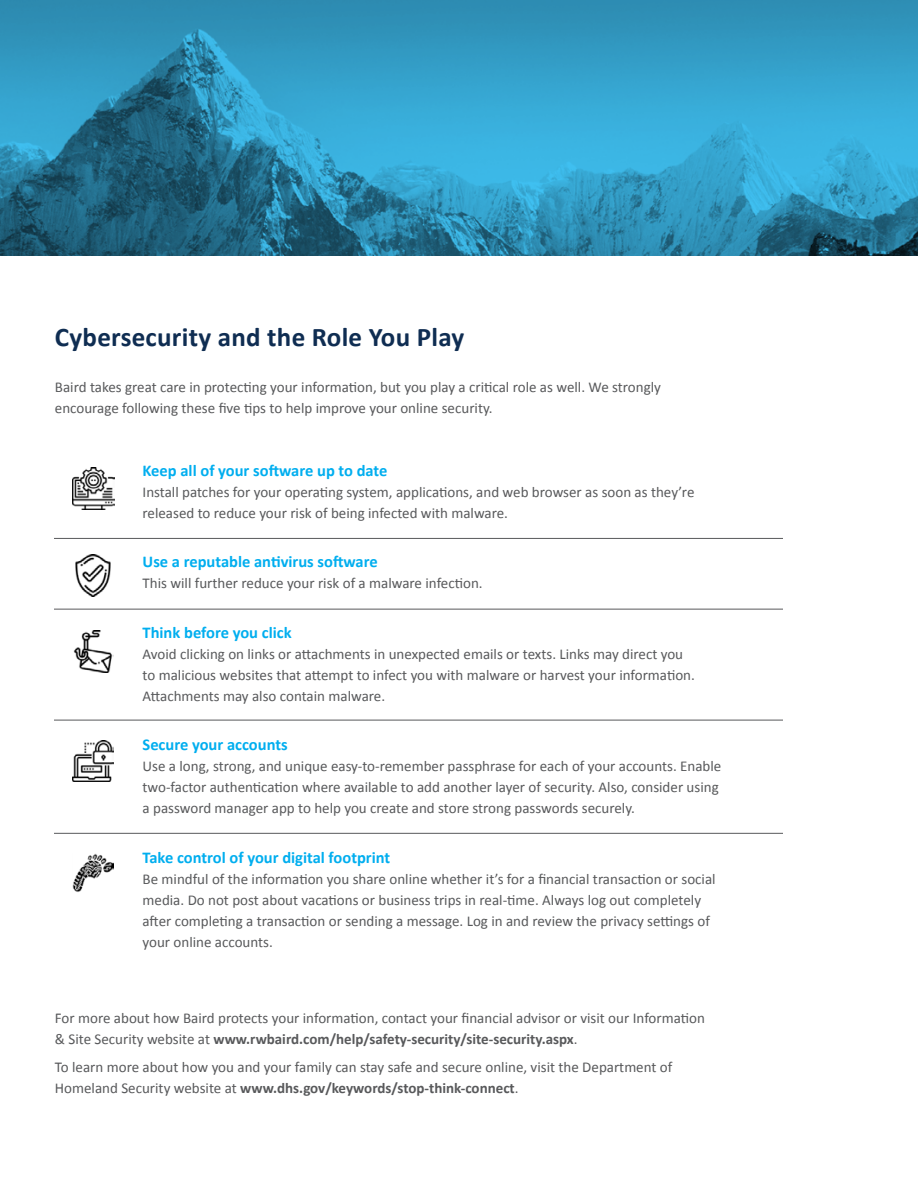
<style>
.page{position:relative;width:918px;height:1188px;background:#fff}
.page>*{position:absolute;margin:0;border:0;box-sizing:border-box;transform-origin:0 0}
.t1{font:700 27px "Calibri";letter-spacing:.01em;color:#0f2d52}
.Body{font:700 16.5px "Calibri";color:#00aeef}
.Body-2{font:15px/21px "Calibri";color:#58595b}
.s1{font-weight:700}
</style>
<div class="page">
<svg style="left:0;top:0;width:918px;height:255px;background:#2f90b7"></svg>
<img style="left:73px;top:468px;width:42px;height:42px">
<img style="left:75px;top:555px;width:36px;height:41px">
<img style="left:73px;top:631px;width:41px;height:42px">
<img style="left:72px;top:740px;width:42px;height:42px">
<img style="left:72px;top:854px;width:42px;height:38px">
<hr style="left:54px;top:538px;width:729px;height:1px;background:#58595b">
<hr style="left:54px;top:609px;width:729px;height:1px;background:#58595b">
<hr style="left:54px;top:720px;width:729px;height:1px;background:#58595b">
<hr style="left:54px;top:833px;width:729px;height:1px;background:#58595b">
<p class="t1" style="left:55px;top:320px;width:411px">Cybersecurity and the Role You Play</p>
<p class="Body-2" style="left:55px;top:376px;width:608px">Baird takes great care in protecting your information, but you play a critical role as well. We strongly encourage following these five tips to help improve your online security.</p>
<p class="Body" style="left:143px;top:460px;width:246px">Keep all of your software up to date</p>
<p class="Body-2" style="left:143px;top:481px;width:553px">Install patches for your operating system, applications, and web browser as soon as they’re released to reduce your risk of being infected with malware.</p>
<p class="Body" style="left:143px;top:551px;width:237px">Use a reputable antivirus software</p>
<p class="Body-2" style="left:143px;top:572px;width:342px">This will further reduce your risk of a malware infection.</p>
<p class="Body" style="left:143px;top:622px;width:151px">Think before you click</p>
<p class="Body-2" style="left:143px;top:643px;width:554px">Avoid clicking on links or attachments in unexpected emails or texts. Links may direct you to malicious websites that attempt to infect you with malware or harvest your information.<br>Attachments may also contain malware.</p>
<p class="Body" style="left:143px;top:734px;width:147px">Secure your accounts</p>
<p class="Body-2" style="left:143px;top:755px;width:580px">Use a long, strong, and unique easy-to-remember passphrase for each of your accounts. Enable two-factor authentication where available to add another layer of security. Also, consider using a password manager app to help you create and store strong passwords securely.</p>
<p class="Body" style="left:143px;top:847px;width:249px">Take control of your digital footprint</p>
<p class="Body-2" style="left:143px;top:868px;width:575px">Be mindful of the information you share online whether it’s for a financial transaction or social media. Do not post about vacations or business trips in real-time. Always log out completely after completing a transaction or sending a message. Log in and review the privacy settings of your online accounts.</p>
<p class="Body-2" style="left:55px;top:1008px;width:651px">For more about how Baird protects your information, contact your financial advisor or visit our Information &amp; Site Security website at <span class="s1">www.rwbaird.com/help/safety-security/site-security.aspx</span>.</p>
<p class="Body-2" style="left:55px;top:1056px;width:619px">To learn more about how you and your family can stay safe and secure online, visit the Department of<br>Homeland Security website at <span class="s1">www.dhs.gov/keywords/stop-think-connect</span>.</p>
</div>
